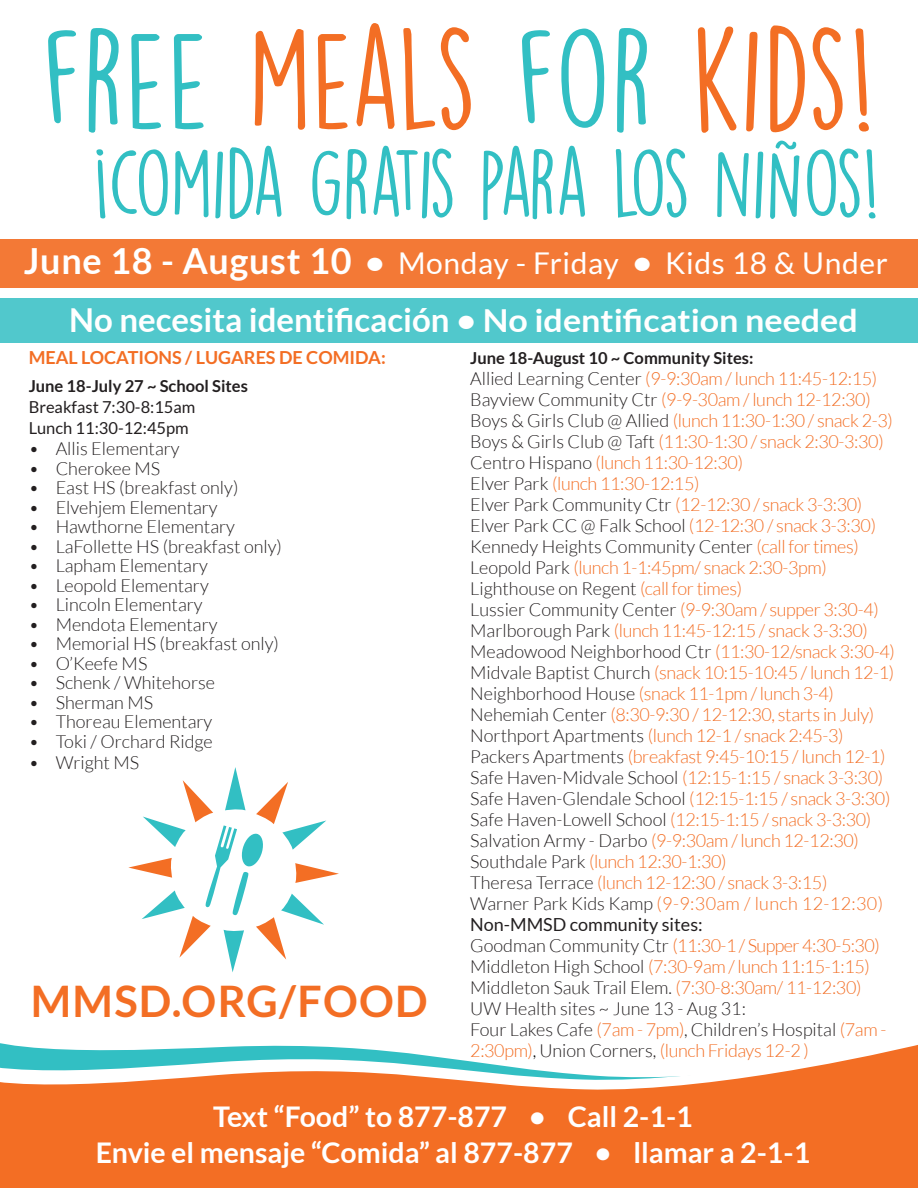
<style>
.page{position:relative;width:918px;height:1188px;background:#fff}
.page>*{position:absolute;margin:0;border:0;box-sizing:border-box;transform-origin:0 0}
.t1{font:127.35px "DK Lemon Yellow Sun";letter-spacing:-.005em;color:#f36e24}
.t2{font:85.5px "DK Lemon Yellow Sun";letter-spacing:-.05em;color:#32bfc3}
.t3{font:700 43.5px "Lato";letter-spacing:.03em;color:#f36e24}
.t4{font:700 33px "Lato";color:#fff}
.t5{font:30px "Lato";letter-spacing:.02em;color:#fff}
.t6{font:700 28.5px "Lato";color:#fff}
.t7{font:300 18px "Lato";color:#f36e24}
.t8{font:300 18px/21px "Lato";color:#231f20}
.t9{font:300 18px "Lato";letter-spacing:-.02em;color:#f36e24}
.t10{font:700 18px "Lato";color:#f36e24}
.t11{font:18px "Lato";color:#231f20}
.t12{font:700 16.5px "Lato";color:#231f20}
.t13{font:16.5px "Lato";color:#231f20}
.s1{color:#32bfc3}
.s2{font-weight:700;font-size:36px}
.s3{font-weight:700;font-size:31.65px}
.s4{font-size:31.65px}
.s5{color:#231f20}
.s6{color:#f36e24}
.s7{color:#000}
</style>
<div class="page">
<div style="left:0;top:298px;width:918px;height:45px;background:#51c8cc"></div>
<div style="left:0;top:239px;width:918px;height:48px;background:#f37936"></div>
<svg style="left:0;top:1044px;width:918px;height:144px;fill:#f36e24"></svg>
<svg style="left:128px;top:767px;width:211px;height:205px"></svg>
<p class="t1" style="left:42px;top:2px;width:835px"><span class="s1">FREE</span> MEALS <span class="s1">FOR</span> KIDS!</p>
<p class="t2" style="left:92px;top:132px;width:789px">¡COMIDA GRATIS PARA LOS NIÑOS!</p>
<h3 class="t5" style="left:24px;top:246px;width:866px"><span class="s2">June 18 - August 10</span> <span class="s3">•</span> Monday - Friday <span class="s3">•</span> Kids 18 &amp; Under</h3>
<p class="t4" style="left:69px;top:301px;width:790px">No necesita identificación <span class="s4">• No identification needed</span></p>
<p class="t10" style="left:29px;top:348px;width:359px">MEAL LOCATIONS / LUGARES DE COMIDA:</p>
<p class="t12" style="left:29px;top:377px;width:221px">June 18-July 27 ~ School Sites</p>
<p class="t13" style="left:29px;top:398px;width:168px">Breakfast 7:30-8:15am</p>
<p class="t13" style="left:29px;top:419px;width:162px">Lunch 11:30-12:45pm</p>
<p class="t8" style="left:29px;top:438px;width:153px">• Allis Elementary</p>
<p class="t8" style="left:29px;top:458px;width:133px">• Cherokee MS</p>
<p class="t8" style="left:29px;top:477px;width:211px">• East HS (breakfast only)</p>
<p class="t8" style="left:29px;top:497px;width:191px">• Elvehjem Elementary</p>
<p class="t8" style="left:29px;top:516px;width:208px">• Hawthorne Elementary</p>
<p class="t8" style="left:29px;top:536px;width:255px">• LaFollette HS (breakfast only)</p>
<p class="t8" style="left:29px;top:555px;width:181px">• Lapham Elementary</p>
<p class="t8" style="left:29px;top:575px;width:182px">• Leopold Elementary</p>
<p class="t8" style="left:29px;top:594px;width:176px">• Lincoln Elementary</p>
<p class="t8" style="left:29px;top:614px;width:190px">• Mendota Elementary</p>
<p class="t8" style="left:29px;top:633px;width:252px">• Memorial HS (breakfast only)</p>
<p class="t8" style="left:29px;top:653px;width:120px">• O’Keefe MS</p>
<p class="t8" style="left:29px;top:672px;width:188px">• Schenk / Whitehorse</p>
<p class="t8" style="left:29px;top:692px;width:126px">• Sherman MS</p>
<p class="t8" style="left:29px;top:711px;width:185px">• Thoreau Elementary</p>
<p class="t8" style="left:29px;top:731px;width:186px">• Toki / Orchard Ridge</p>
<p class="t8" style="left:29px;top:752px;width:112px">• Wright MS</p>
<p class="t3" style="left:31px;top:976px;width:398px">MMSD.ORG/FOOD</p>
<p class="t12" style="left:470px;top:349px;width:285px">June 18-August 10 ~ Community Sites:</p>
<p class="t7" style="left:470px;top:369px;width:409px"><span class="s5">Allied Learning Center</span> (9-9:30am / lunch 11:45-12:15)</p>
<p class="t7" style="left:470px;top:390px;width:402px"><span class="s5">Bayview Community Ctr</span> (9-9-30am / lunch 12-12:30)</p>
<p class="t7" style="left:470px;top:411px;width:424px"><span class="s5">Boys &amp; Girls Club @ Allied</span> (lunch 11:30-1:30 / snack 2-3)</p>
<p class="t7" style="left:470px;top:432px;width:415px"><span class="s5">Boys &amp; Girls Club @ Taft</span> (11:30-1:30 / snack 2:30-3:30)</p>
<p class="t7" style="left:470px;top:453px;width:274px"><span class="s5">Centro Hispano</span> (lunch 11:30-12:30)</p>
<p class="t9" style="left:470px;top:474px;width:231px"><span class="s5">Elver Park</span> (lunch 11:30-12:15)</p>
<p class="t7" style="left:470px;top:495px;width:394px"><span class="s5">Elver Park Community Ctr</span> (12-12:30 / snack 3-3:30)</p>
<p class="t8" style="left:470px;top:516px;width:407px">Elver Park CC @ Falk School <span class="s6">(12-12:30 / snack 3-3:30)</span></p>
<p class="t8" style="left:470px;top:537px;width:390px">Kennedy Heights Community Center <span class="s6">(call for times)</span></p>
<p class="t9" style="left:470px;top:558px;width:358px"><span class="s5">Leopold Park</span> (lunch 1-1:45pm/ snack 2:30-3pm)</p>
<p class="t8" style="left:470px;top:579px;width:273px">Lighthouse on Regent <span class="s6">(call for times)</span></p>
<p class="t7" style="left:470px;top:600px;width:410px"><span class="s5">Lussier Community Center</span> (9-9:30am / supper 3:30-4)</p>
<p class="t9" style="left:470px;top:621px;width:399px"><span class="s5">Marlborough Park</span> (lunch 11:45-12:15 / snack 3-3:30)</p>
<p class="t8" style="left:470px;top:642px;width:426px">Meadowood Neighborhood Ctr <span class="s6">(11:30-12/snack 3:30-4)</span></p>
<p class="t7" style="left:470px;top:663px;width:426px"><span class="s5">Midvale Baptist Church</span> (snack 10:15-10:45 / lunch 12-1)</p>
<p class="t7" style="left:470px;top:684px;width:365px"><span class="s5">Neighborhood House</span> (snack 11-1pm / lunch 3-4)</p>
<p class="t9" style="left:470px;top:705px;width:406px"><span class="s5">Nehemiah Center</span> (8:30-9:30 / 12-12:30, starts in July)</p>
<p class="t7" style="left:470px;top:726px;width:375px"><span class="s5">Northport Apartments</span> (lunch 12-1 / snack 2:45-3)</p>
<p class="t9" style="left:470px;top:747px;width:417px"><span class="s5">Packers Apartments</span> (breakfast 9:45-10:15 / lunch 12-1)</p>
<p class="t7" style="left:470px;top:768px;width:414px"><span class="s5">Safe Haven-Midvale School</span> (12:15-1:15 / snack 3-3:30)</p>
<p class="t8" style="left:470px;top:789px;width:422px">Safe Haven-Glendale School <span class="s6">(12:15-1:15 / snack 3-3:30)</span></p>
<p class="t7" style="left:470px;top:810px;width:403px"><span class="s5">Safe Haven-Lowell School</span> (12:15-1:15 / snack 3-3:30)</p>
<p class="t7" style="left:470px;top:831px;width:390px"><span class="s5">Salvation Army - Darbo</span> (9-9:30am / lunch 12-12:30)</p>
<p class="t7" style="left:470px;top:852px;width:258px"><span class="s5">Southdale Park</span> (lunch 12:30-1:30)</p>
<p class="t9" style="left:470px;top:873px;width:359px"><span class="s5">Theresa Terrace</span> (lunch 12-12:30 / snack 3-3:15)</p>
<p class="t7" style="left:470px;top:894px;width:414px"><span class="s5">Warner Park Kids Kamp</span> (9-9:30am / lunch 12-12:30)</p>
<p class="t11" style="left:470px;top:915px;width:234px">Non-MMSD community sites:</p>
<p class="t7" style="left:470px;top:936px;width:411px"><span class="s5">Goodman Community Ctr</span> (11:30-1 / Supper 4:30-5:30)</p>
<p class="t7" style="left:470px;top:957px;width:401px"><span class="s5">Middleton High School</span> (7:30-9am / lunch 11:15-1:15)</p>
<p class="t8" style="left:470px;top:978px;width:393px">Middleton Sauk Trail Elem. <span class="s6">(7:30-8:30am/ 11-12:30)</span></p>
<p class="t8" style="left:470px;top:999px;width:277px">UW Health sites ~ June 13 - Aug 31:</p>
<p class="t8" style="left:470px;top:1020px;width:418px">Four Lakes Cafe <span class="s6">(7am - 7pm)</span>, Children’s Hospital <span class="s6">(7am -<br>2:30pm)</span><span class="s7">,</span> Union Corners, <span class="s6">(lunch Fridays 12-2 )</span></p>
<p class="t6" style="left:213px;top:1100px;width:481px">Text “Food” to 877-877 • Call 2-1-1</p>
<p class="t6" style="left:96px;top:1136px;width:716px">Envie el mensaje “Comida” al 877-877 • llamar a 2-1-1</p>
</div>
